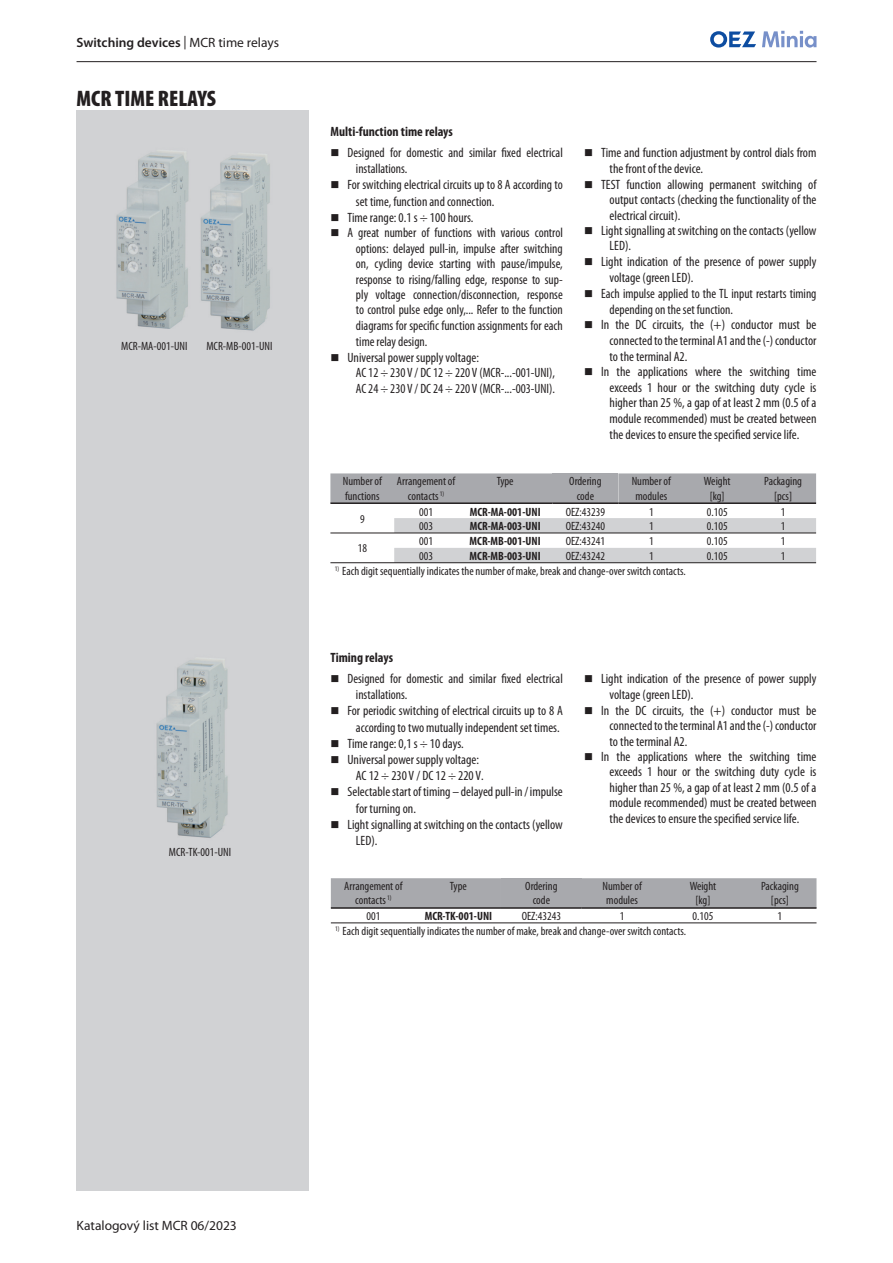
<style>
.page{position:relative;width:893px;height:1263px;background:#fff}
.page>*{position:absolute;margin:0;border:0;box-sizing:border-box;transform-origin:0 0}
.t1{font:900 condensed 22.5px "Myriad Pro";color:#231f20}
.t2{font:condensed 13.5px "Myriad Pro";color:#231f20}
.t3{font:700 condensed 13.5px "Myriad Pro";color:#231f20}
.t4{font:600 13.5px "Myriad Pro";color:#231f20}
.t5{font:13.5px "Myriad Pro";color:#231f20}
.t6{font:condensed 12px/14.4px "Myriad Pro";color:#231f20;text-align:center}
.t7{font:700 condensed 12px "Myriad Pro";color:#231f20}
.s1{font-weight:400}
</style>
<div class="page">
<hr style="left:77px;top:61px;width:739px;height:1px;background:#231f20">
<svg style="left:710px;top:31px;width:46px;height:17px"></svg>
<svg style="left:762px;top:31px;width:54px;height:17px"></svg>
<div style="left:77px;top:110px;width:232px;height:1081px;background:#d1d2d4"></div>
<img style="left:116px;top:153px;width:154px;height:178px">
<img style="left:156px;top:658px;width:72px;height:180px">
<div style="left:330px;top:473px;width:486px;height:29px;background:#a8a9ad"></div>
<div style="left:552px;top:473px;width:66px;height:30px;background:#a8a9ad"></div>
<svg style="left:394px;top:518px;width:422px;height:44px"></svg>
<hr style="left:330px;top:502px;width:222px;height:2px;background:#231f20">
<hr style="left:618px;top:502px;width:198px;height:2px;background:#231f20">
<hr style="left:330px;top:562px;width:486px;height:1px;background:#231f20">
<hr style="left:330px;top:533px;width:486px;height:1px;background:#231f20">
<hr style="left:552px;top:502px;width:66px;height:2px;background:#231f20">
<div style="left:331px;top:878px;width:485px;height:29px;background:#a8a9ad"></div>
<div style="left:501px;top:878px;width:81px;height:30px;background:#a8a9ad"></div>
<hr style="left:331px;top:923px;width:485px;height:1px;background:#231f20">
<hr style="left:331px;top:907px;width:170px;height:2px;background:#231f20">
<hr style="left:582px;top:907px;width:234px;height:2px;background:#231f20">
<hr style="left:501px;top:907px;width:81px;height:2px;background:#231f20">
<p class="t4" style="left:77px;top:38px;width:204px">Switching devices <span class="s1">| MCR time relays</span></p>
<h1 class="t1" style="left:77px;top:85px;width:141px">MCR TIME RELAYS</h1>
<p class="t6" style="left:121px;top:340px;width:68px">MCR-MA-001-UNI</p>
<p class="t6" style="left:206px;top:340px;width:68px">MCR-MB-001-UNI</p>
<p class="t6" style="left:169px;top:846px;width:64px">MCR-TK-001-UNI</p>
<p class="t3" style="left:330px;top:126px;width:124px">Multi-function time relays</p>
<p class="t2" style="left:347px;top:147px;width:217px">Designed for domestic and similar fixed electrical</p>
<p class="t2" style="left:356px;top:164px;width:53px">installations.</p>
<p class="t2" style="left:347px;top:180px;width:217px">For switching electrical circuits up to 8 A according to</p>
<p class="t2" style="left:356px;top:196px;width:140px">set time, function and connection.</p>
<p class="t2" style="left:347px;top:212px;width:128px">Time range: 0.1 s ÷ 100 hours.</p>
<p class="t2" style="left:347px;top:228px;width:217px">A great number of functions with various control</p>
<p class="t2" style="left:356px;top:243px;width:208px">options: delayed pull-in, impulse after switching</p>
<p class="t2" style="left:356px;top:258px;width:208px">on, cycling device starting with pause/impulse,</p>
<p class="t2" style="left:356px;top:274px;width:208px">response to rising/falling edge, response to sup-</p>
<p class="t2" style="left:356px;top:289px;width:208px">ply voltage connection/disconnection, response</p>
<p class="t2" style="left:356px;top:305px;width:208px">to control pulse edge only,... Refer to the function</p>
<p class="t2" style="left:356px;top:320px;width:208px">diagrams for specific function assignments for each</p>
<p class="t2" style="left:356px;top:336px;width:73px">time relay design.</p>
<p class="t2" style="left:347px;top:352px;width:133px">Universal power supply voltage:</p>
<p class="t2" style="left:356px;top:367px;width:201px">AC 12 ÷ 230 V / DC 12 ÷ 220 V (MCR-...-001-UNI),</p>
<p class="t2" style="left:356px;top:384px;width:201px">AC 24 ÷ 230 V / DC 24 ÷ 220 V (MCR-...-003-UNI).</p>
<p class="t2" style="left:601px;top:147px;width:217px">Time and function adjustment by control dials from</p>
<p class="t2" style="left:610px;top:164px;width:95px">the front of the device.</p>
<p class="t2" style="left:601px;top:179px;width:217px">TEST function allowing permanent switching of</p>
<p class="t2" style="left:610px;top:194px;width:208px">output contacts (checking the functionality of the</p>
<p class="t2" style="left:610px;top:210px;width:72px">electrical circuit).</p>
<p class="t2" style="left:601px;top:225px;width:217px">Light signalling at switching on the contacts (yellow</p>
<p class="t2" style="left:610px;top:241px;width:23px">LED).</p>
<p class="t2" style="left:601px;top:256px;width:217px">Light indication of the presence of power supply</p>
<p class="t2" style="left:610px;top:272px;width:85px">voltage (green LED).</p>
<p class="t2" style="left:601px;top:288px;width:217px">Each impulse applied to the TL input restarts timing</p>
<p class="t2" style="left:610px;top:304px;width:125px">depending on the set function.</p>
<p class="t2" style="left:601px;top:320px;width:217px">In the DC circuits, the (+) conductor must be</p>
<p class="t2" style="left:610px;top:335px;width:208px">connected to the terminal A1 and the (-) conductor</p>
<p class="t2" style="left:610px;top:351px;width:79px">to the terminal A2.</p>
<p class="t2" style="left:601px;top:367px;width:217px">In the applications where the switching time</p>
<p class="t2" style="left:610px;top:382px;width:208px">exceeds 1 hour or the switching duty cycle is</p>
<p class="t2" style="left:610px;top:398px;width:208px">higher than 25 %, a gap of at least 2 mm (0.5 of a</p>
<p class="t2" style="left:610px;top:413px;width:208px">module recommended) must be created between</p>
<p class="t2" style="left:610px;top:429px;width:191px">the devices to ensure the specified service life.</p>
<p class="t6" style="left:343px;top:475px;width:41px;text-align:left">Number of functions</p>
<p class="t6" style="left:397px;top:475px;width:60px">Arrangement of contacts <sup>1)</sup></p>
<p class="t6" style="left:497px;top:475px;width:18px">Type</p>
<p class="t6" style="left:569px;top:475px;width:34px">Ordering code</p>
<p class="t6" style="left:632px;top:475px;width:41px">Number of modules</p>
<p class="t6" style="left:704px;top:475px;width:28px">Weight [kg]</p>
<p class="t6" style="left:764px;top:475px;width:39px">Packaging [pcs]</p>
<p class="t6" style="left:360px;top:512px;width:6px">9</p>
<p class="t6" style="left:419px;top:505px;width:15px">001</p>
<p class="t7" style="left:470px;top:507px;width:72px">MCR-MA-001-UNI</p>
<p class="t6" style="left:566px;top:505px;width:41px">OEZ:43239</p>
<p class="t6" style="left:649px;top:505px;width:6px">1</p>
<p class="t6" style="left:707px;top:505px;width:22px">0.105</p>
<p class="t6" style="left:781px;top:505px;width:6px">1</p>
<p class="t6" style="left:419px;top:519px;width:15px">003</p>
<p class="t7" style="left:470px;top:521px;width:72px">MCR-MA-003-UNI</p>
<p class="t6" style="left:566px;top:519px;width:41px">OEZ:43240</p>
<p class="t6" style="left:649px;top:519px;width:6px">1</p>
<p class="t6" style="left:707px;top:519px;width:22px">0.105</p>
<p class="t6" style="left:781px;top:519px;width:6px">1</p>
<p class="t6" style="left:419px;top:535px;width:15px">001</p>
<p class="t7" style="left:470px;top:537px;width:73px">MCR-MB-001-UNI</p>
<p class="t6" style="left:566px;top:535px;width:41px">OEZ:43241</p>
<p class="t6" style="left:649px;top:535px;width:6px">1</p>
<p class="t6" style="left:707px;top:535px;width:22px">0.105</p>
<p class="t6" style="left:781px;top:535px;width:6px">1</p>
<p class="t6" style="left:419px;top:549px;width:15px">003</p>
<p class="t7" style="left:470px;top:551px;width:73px">MCR-MB-003-UNI</p>
<p class="t6" style="left:566px;top:549px;width:41px">OEZ:43242</p>
<p class="t6" style="left:649px;top:549px;width:6px">1</p>
<p class="t6" style="left:707px;top:549px;width:22px">0.105</p>
<p class="t6" style="left:781px;top:549px;width:6px">1</p>
<p class="t6" style="left:335px;top:564px;width:352px"><sup>1)</sup> Each digit sequentially indicates the number of make, break and change-over switch contacts.</p>
<p class="t6" style="left:358px;top:542px;width:11px">18</p>
<p class="t3" style="left:330px;top:652px;width:64px">Timing relays</p>
<p class="t2" style="left:347px;top:673px;width:217px">Designed for domestic and similar fixed electrical</p>
<p class="t2" style="left:356px;top:690px;width:53px">installations.</p>
<p class="t2" style="left:347px;top:706px;width:217px">For periodic switching of electrical circuits up to 8 A</p>
<p class="t2" style="left:356px;top:722px;width:205px">according to two mutually independent set times.</p>
<p class="t2" style="left:347px;top:738px;width:118px">Time range: 0,1 s ÷ 10 days.</p>
<p class="t2" style="left:347px;top:754px;width:133px">Universal power supply voltage:</p>
<p class="t2" style="left:356px;top:771px;width:129px">AC 12 ÷ 230 V / DC 12 ÷ 220 V.</p>
<p class="t2" style="left:347px;top:787px;width:217px">Selectable start of timing – delayed pull-in / impulse</p>
<p class="t2" style="left:356px;top:803px;width:62px">for turning on.</p>
<p class="t2" style="left:347px;top:819px;width:217px">Light signalling at switching on the contacts (yellow</p>
<p class="t2" style="left:356px;top:835px;width:23px">LED).</p>
<p class="t2" style="left:601px;top:673px;width:217px">Light indication of the presence of power supply</p>
<p class="t2" style="left:610px;top:690px;width:85px">voltage (green LED).</p>
<p class="t2" style="left:601px;top:705px;width:217px">In the DC circuits, the (+) conductor must be</p>
<p class="t2" style="left:610px;top:720px;width:208px">connected to the terminal A1 and the (-) conductor</p>
<p class="t2" style="left:610px;top:736px;width:79px">to the terminal A2.</p>
<p class="t2" style="left:601px;top:751px;width:217px">In the applications where the switching time</p>
<p class="t2" style="left:610px;top:767px;width:208px">exceeds 1 hour or the switching duty cycle is</p>
<p class="t2" style="left:610px;top:782px;width:208px">higher than 25 %, a gap of at least 2 mm (0.5 of a</p>
<p class="t2" style="left:610px;top:798px;width:208px">module recommended) must be created between</p>
<p class="t2" style="left:610px;top:813px;width:191px">the devices to ensure the specified service life.</p>
<p class="t6" style="left:344px;top:880px;width:60px">Arrangement of contacts <sup>1)</sup></p>
<p class="t6" style="left:450px;top:880px;width:18px">Type</p>
<p class="t6" style="left:525px;top:880px;width:34px">Ordering code</p>
<p class="t6" style="left:602px;top:880px;width:41px">Number of modules</p>
<p class="t6" style="left:690px;top:880px;width:28px">Weight [kg]</p>
<p class="t6" style="left:761px;top:880px;width:39px">Packaging [pcs]</p>
<p class="t6" style="left:366px;top:910px;width:15px">001</p>
<p class="t7" style="left:425px;top:912px;width:69px">MCR-TK-001-UNI</p>
<p class="t6" style="left:522px;top:910px;width:41px">OEZ:43243</p>
<p class="t6" style="left:620px;top:910px;width:6px">1</p>
<p class="t6" style="left:692px;top:910px;width:22px">0.105</p>
<p class="t6" style="left:778px;top:910px;width:6px">1</p>
<p class="t6" style="left:335px;top:925px;width:352px"><sup>1)</sup> Each digit sequentially indicates the number of make, break and change-over switch contacts.</p>
<p class="t5" style="left:77px;top:1218px;width:162px">Katalogový list MCR 06/2023</p>
</div>
